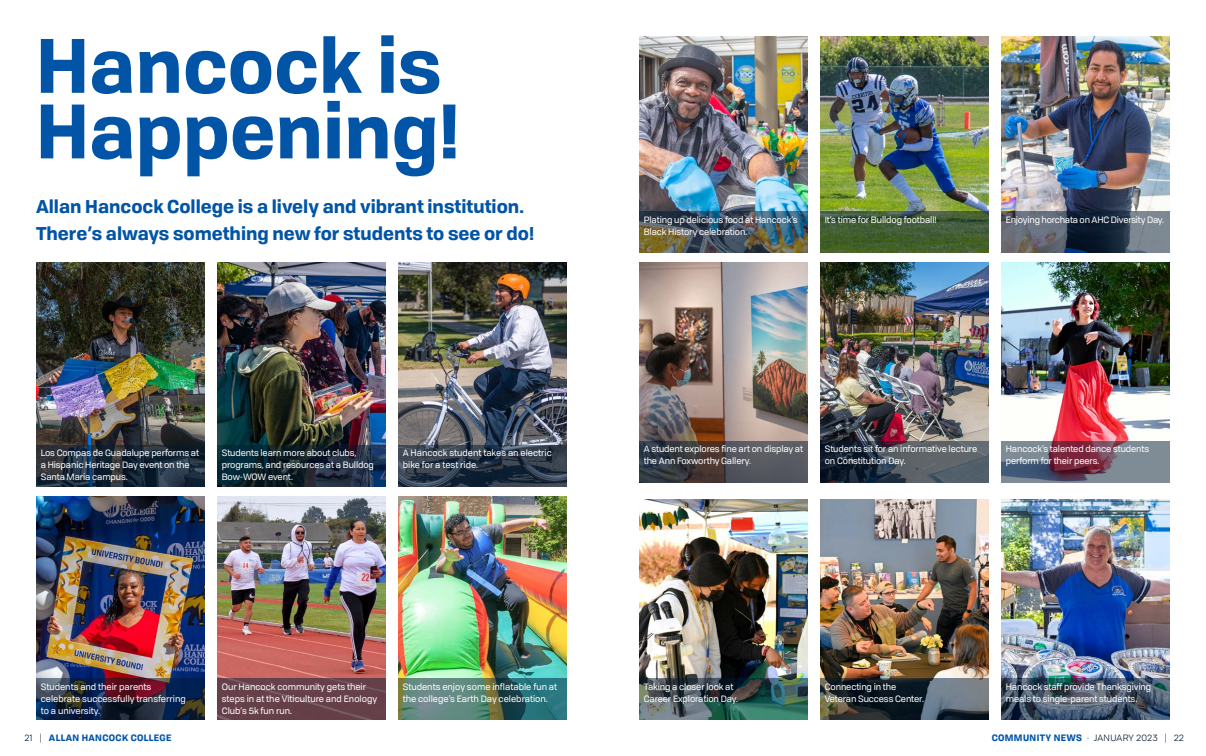
<style>
.page{position:relative;width:1206px;height:756px;background:#fff}
.page>*{position:absolute;margin:0;border:0;box-sizing:border-box;transform-origin:0 0}
.t1{font:700 74.8px/65.6px "Tofino Pro Personal";color:#0154a6}
.Intro_Paragraph{font:700 18px/26.3px "Tofino Pro Personal";color:#0154a6}
.Body_Copy{font:9px/12px "Tofino Pro Personal";letter-spacing:-.01em;color:#fff}
.t2{font:9px "Tofino Pro Personal";letter-spacing:.04em;color:#001932}
.t3{font:700 9px "Tofino Pro Personal";letter-spacing:.04em;color:#0154a6}
.s1{font-weight:400;color:#001932}
.s2{font-weight:700;color:#0154a6}
.s3{color:#0154a6}
</style>
<div class="page">
<img style="left:36px;top:262px;width:169px;height:184px">
<img style="left:639px;top:36px;width:169px;height:176px">
<img style="left:36px;top:496px;width:169px;height:183px">
<img style="left:639px;top:262px;width:169px;height:180px">
<img style="left:639px;top:500px;width:169px;height:179px">
<img style="left:217px;top:262px;width:169px;height:183px">
<img style="left:820px;top:36px;width:169px;height:176px">
<img style="left:217px;top:496px;width:169px;height:183px">
<img style="left:820px;top:262px;width:169px;height:180px">
<img style="left:820px;top:500px;width:169px;height:179px">
<img style="left:1001px;top:500px;width:169px;height:179px">
<img style="left:398px;top:262px;width:169px;height:183px">
<img style="left:1001px;top:36px;width:169px;height:176px">
<img style="left:398px;top:496px;width:169px;height:183px">
<img style="left:1001px;top:262px;width:169px;height:180px">
<svg style="left:36px;top:446px;width:169px;height:41px;background:#1e2c3b"></svg>
<img style="left:639px;top:212px;width:169px;height:41px">
<svg style="left:820px;top:212px;width:169px;height:41px;background:#415c31"></svg>
<svg style="left:1001px;top:212px;width:169px;height:41px;background:#4b5563"></svg>
<svg style="left:639px;top:442px;width:169px;height:41px;background:#47474d"></svg>
<svg style="left:820px;top:442px;width:169px;height:41px;background:#3d4752"></svg>
<svg style="left:1001px;top:442px;width:169px;height:41px;background:#716677"></svg>
<img style="left:639px;top:679px;width:169px;height:41px">
<svg style="left:820px;top:679px;width:169px;height:41px;background:#374046"></svg>
<img style="left:1001px;top:679px;width:169px;height:41px">
<svg style="left:217px;top:445px;width:169px;height:41px;background:#132736"></svg>
<svg style="left:398px;top:445px;width:169px;height:41px;background:#2c3949"></svg>
<svg style="left:36px;top:679px;width:169px;height:41px;background:#24253d"></svg>
<div style="left:217px;top:679px;width:169px;height:41px;background:#664049"></div>
<svg style="left:398px;top:679px;width:169px;height:41px;background:#4b7771"></svg>
<p class="t1" style="left:36px;top:27px;width:426px">Hancock is<br>Happening!</p>
<p class="Intro_Paragraph" style="left:36px;top:192px;width:500px">Allan Hancock College is a lively and vibrant institution.<br>There’s always something new for students to see or do!</p>
<p class="Body_Copy" style="left:644px;top:213px;width:155px">Plating up delicious food at Hancock’s<br>Black History celebration.</p>
<p class="Body_Copy" style="left:825px;top:213px;width:113px">It’s time for Bulldog football!</p>
<p class="Body_Copy" style="left:1006px;top:213px;width:160px">Enjoying horchata on AHC Diversity Day.</p>
<p class="Body_Copy" style="left:41px;top:447px;width:160px">Los Compas de Guadalupe performs at a Hispanic Heritage Day event on the<br>Santa Maria campus.</p>
<p class="Body_Copy" style="left:222px;top:446px;width:154px">Students learn more about clubs, programs, and resources at a Bulldog<br>Bow-WOW event.</p>
<p class="Body_Copy" style="left:403px;top:446px;width:150px">A Hancock student takes an electric bike for a test ride.</p>
<p class="Body_Copy" style="left:644px;top:443px;width:161px">A student explores fine art on display at the Ann Foxworthy Gallery.</p>
<p class="Body_Copy" style="left:825px;top:443px;width:154px">Students sit for an informative lecture on Constitution Day.</p>
<p class="Body_Copy" style="left:1006px;top:443px;width:145px">Hancock’s talented dance students perform for their peers.</p>
<p class="Body_Copy" style="left:41px;top:680px;width:146px">Students and their parents celebrate successfully transferring to a university.</p>
<p class="Body_Copy" style="left:222px;top:680px;width:157px">Our Hancock community gets their steps in at the Viticulture and Enology<br>Club’s 5k fun run.</p>
<p class="Body_Copy" style="left:403px;top:680px;width:156px">Students enjoy some inflatable fun at the college’s Earth Day celebration.</p>
<p class="Body_Copy" style="left:644px;top:680px;width:96px">Taking a closer look at<br>Career Exploration Day.</p>
<p class="Body_Copy" style="left:825px;top:680px;width:101px">Connecting in the<br>Veteran Success Center.</p>
<p class="Body_Copy" style="left:1006px;top:680px;width:147px">Hancock staff provide Thanksgiving meals to single-parent students.</p>
<p class="t3" style="left:25px;top:731px;width:148px"><span class="s1">21 |</span> ALLAN HANCOCK COLLEGE</p>
<p class="t2" style="left:992px;top:731px;width:193px"><span class="s2">COMMUNITY NEWS</span> <span class="s3">·</span> JANUARY 2023 | 22</p>
</div>
